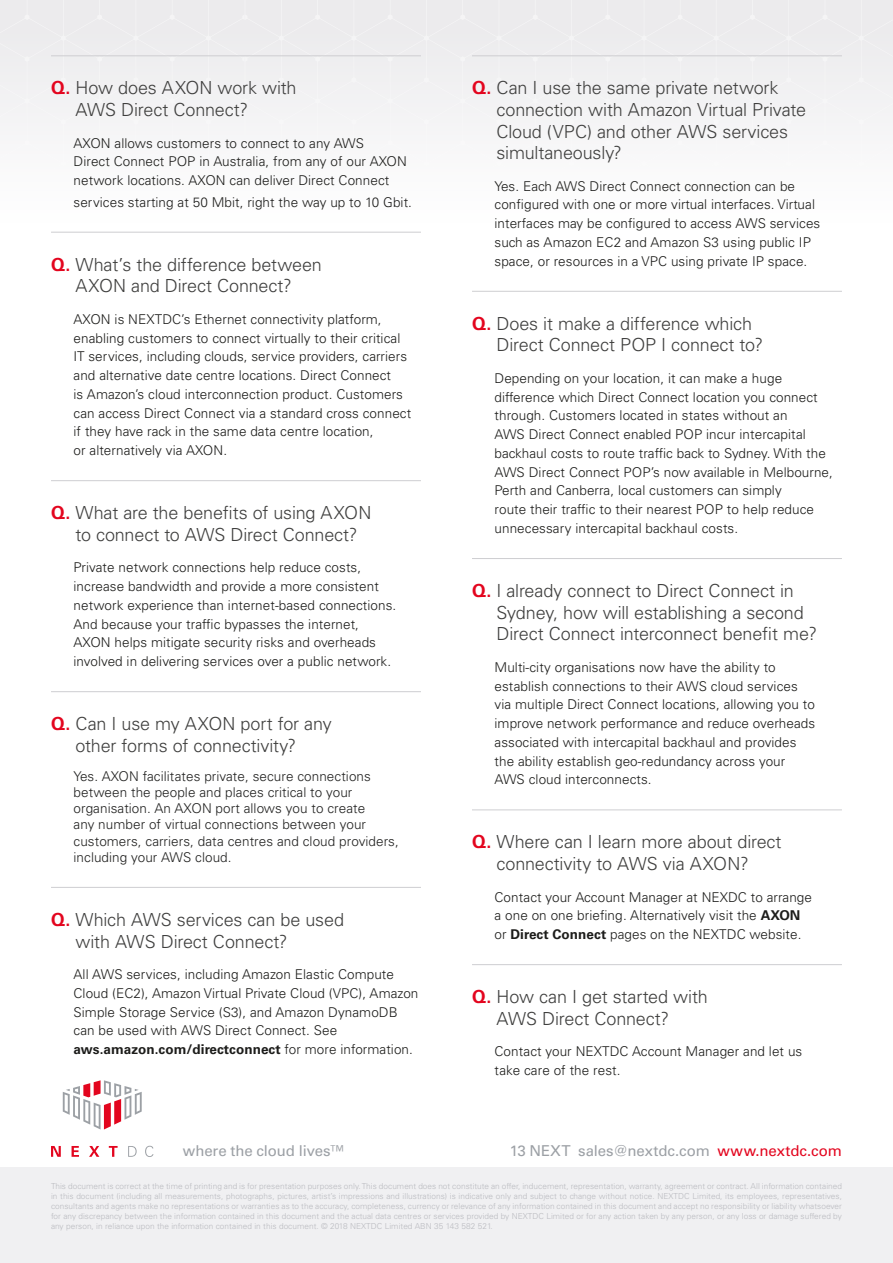
<style>
.page{position:relative;width:893px;height:1263px;background:#fff}
.page>*{position:absolute;margin:0;border:0;box-sizing:border-box;transform-origin:0 0}
.t1{font:300 18px/21.6px "Univers LT Std";letter-spacing:-.01em;color:#3f3f3e}
.t2{font:15px "Univers LT Std";letter-spacing:-.005em;color:#9ca0a5}
.t3{font:300 13.5px/18.8px "Univers LT Std";letter-spacing:.005em;color:#1d1d1b}
.t4{font:300 13.5px/16.2px "Univers LT Std";letter-spacing:.005em;color:#222221}
.t5{font:300 8.25px/9.9px "Univers LT Std";letter-spacing:.005em;color:#babbc0;text-align:justify}
.s1{font-weight:700;color:#e3051e}
.s2{font-weight:700}
.s3{font-weight:300}
.s4{color:#e3051e}
</style>
<div class="page">
<svg style="left:51px;top:1146px;width:10px;height:11px"></svg>
<svg style="left:72px;top:1146px;width:7px;height:11px"></svg>
<svg style="left:89px;top:1146px;width:10px;height:11px"></svg>
<svg style="left:109px;top:1146px;width:9px;height:11px"></svg>
<svg style="left:128px;top:1146px;width:9px;height:11px"></svg>
<svg style="left:145px;top:1146px;width:8px;height:11px"></svg>
<svg style="left:63px;top:1080px;width:79px;height:49px"></svg>
<div style="left:0;top:1167px;width:893px;height:96px;background:#f0f0f2"></div>
<svg style="left:245px;top:231px;width:435px;height:60px"></svg>
<svg style="left:0;top:0;width:245px;height:232px"></svg>
<div style="left:245px;top:0;width:435px;height:126px;background:#efeff0"></div>
<svg style="left:680px;top:0;width:213px;height:291px"></svg>
<hr style="left:51px;top:56px;width:370px;height:1px;background:#ceced1">
<hr style="left:51px;top:232px;width:370px;height:1px;background:#ceced1">
<hr style="left:51px;top:480px;width:370px;height:1px;background:#ceced1">
<hr style="left:51px;top:691px;width:370px;height:1px;background:#ceced1">
<hr style="left:51px;top:887px;width:370px;height:1px;background:#ceced1">
<hr style="left:472px;top:56px;width:370px;height:1px;background:#ceced1">
<hr style="left:472px;top:291px;width:370px;height:1px;background:#ceced1">
<hr style="left:472px;top:558px;width:370px;height:1px;background:#ceced1">
<hr style="left:472px;top:809px;width:370px;height:1px;background:#ceced1">
<hr style="left:472px;top:964px;width:370px;height:1px;background:#ceced1">
<h1 class="t1" style="left:76px;top:77px;width:223px;text-indent:-24px"><span class="s1">Q.</span> How does AXON work with<br>AWS Direct Connect?</h1>
<p class="t3" style="left:74px;top:133px;width:335px">AXON allows customers to connect to any AWS<br>Direct Connect POP in Australia, from any of our AXON network locations. AXON can deliver Direct Connect</p>
<p class="t3" style="left:74px;top:192px;width:340px">services starting at 50 Mbit, right the way up to 10 Gbit.</p>
<h1 class="t1" style="left:51px;top:254px;width:272px;text-align:center"><span class="s1">Q.</span> What’s the difference between<br>AXON and Direct Connect?</h1>
<p class="t3" style="left:74px;top:310px;width:339px">AXON is NEXTDC’s Ethernet connectivity platform, enabling customers to connect virtually to their critical IT services, including clouds, service providers, carriers and alternative date centre locations. Direct Connect<br>is Amazon’s cloud interconnection product. Customers can access Direct Connect via a standard cross connect if they have rack in the same data centre location,<br>or alternatively via AXON.</p>
<h1 class="t1" style="left:51px;top:502px;width:322px;text-align:center"><span class="s1">Q.</span> What are the benefits of using AXON to connect to AWS Direct Connect?</h1>
<p class="t3" style="left:74px;top:558px;width:324px">Private network connections help reduce costs, increase bandwidth and provide a more consistent network experience than internet-based connections.<br>And because your traffic bypasses the internet, AXON helps mitigate security risks and overheads involved in delivering services over a public network.</p>
<h1 class="t1" style="left:76px;top:713px;width:258px;text-indent:-24px"><span class="s1">Q.</span> Can I use my AXON port for any other forms of connectivity?</h1>
<p class="t4" style="left:74px;top:768px;width:327px">Yes. AXON facilitates private, secure connections between the people and places critical to your organisation. An AXON port allows you to create<br>any number of virtual connections between your customers, carriers, data centres and cloud providers, including your AWS cloud.</p>
<h1 class="t1" style="left:76px;top:909px;width:270px;text-indent:-24px"><span class="s1">Q.</span> Which AWS services can be used with AWS Direct Connect?</h1>
<p class="t3" style="left:74px;top:965px;width:346px">All AWS services, including Amazon Elastic Compute Cloud (EC2), Amazon Virtual Private Cloud (VPC), Amazon Simple Storage Service (S3), and Amazon DynamoDB can be used with AWS Direct Connect. See <span class="s2">aws.amazon.com/directconnect</span> for more information.</p>
<h1 class="t1" style="left:496px;top:77px;width:311px;text-indent:-24px"><span class="s1">Q.</span> Can I use the same private network connection with Amazon Virtual Private<br>Cloud (VPC) and other AWS services simultaneously?</h1>
<p class="t3" style="left:495px;top:177px;width:327px">Yes. Each AWS Direct Connect connection can be configured with one or more virtual interfaces. Virtual interfaces may be configured to access AWS services such as Amazon EC2 and Amazon S3 using public IP space, or resources in a VPC using private IP space.</p>
<h1 class="t1" style="left:496px;top:313px;width:268px;text-indent:-24px"><span class="s1">Q.</span> Does it make a difference which<br>Direct Connect POP I connect to?</h1>
<p class="t3" style="left:495px;top:369px;width:340px">Depending on your location, it can make a huge difference which Direct Connect location you connect through. Customers located in states without an<br>AWS Direct Connect enabled POP incur intercapital backhaul costs to route traffic back to Sydney. With the AWS Direct Connect POP’s now available in Melbourne, Perth and Canberra, local customers can simply<br>route their traffic to their nearest POP to help reduce unnecessary intercapital backhaul costs.</p>
<h1 class="t1" style="left:496px;top:580px;width:322px;text-indent:-24px"><span class="s1">Q.</span> I already connect to Direct Connect in<br>Sydney, how will establishing a second<br>Direct Connect interconnect benefit me?</h1>
<p class="t3" style="left:495px;top:658px;width:322px">Multi-city organisations now have the ability to establish connections to their AWS cloud services via multiple Direct Connect locations, allowing you to improve network performance and reduce overheads associated with intercapital backhaul and provides the ability establish geo‑redundancy across your AWS cloud interconnects.</p>
<h1 class="t1" style="left:472px;top:831px;width:311px;text-align:center"><span class="s1">Q.</span> Where can I learn more about direct connectivity to AWS via AXON?</h1>
<p class="t3" style="left:495px;top:887px;width:319px">Contact your Account Manager at NEXDC to arrange a one on one briefing. Alternatively visit the <span class="s2">AXON </span>or <span class="s2">Direct Connect</span> pages on the NEXTDC website.</p>
<h1 class="t1" style="left:496px;top:986px;width:213px;text-indent:-24px"><span class="s1">Q.</span> How can I get started with<br>AWS Direct Connect?</h1>
<p class="t3" style="left:495px;top:1042px;width:309px">Contact your NEXTDC Account Manager and let us take care of the rest.</p>
<p class="t2" style="left:183px;top:1142px;width:163px">where the cloud lives<span class="s3">™</span></p>
<p class="t2" style="left:510px;top:1142px;width:334px">13 NEXT sales@nextdc.com <span class="s4">www.nextdc.com</span></p>
<p class="t5" style="left:51px;top:1181px;width:792px">This document is correct at the time of printing and is for presentation purposes only. This document does not constitute an offer, inducement, representation, warranty, agreement or contract. All information contained in this document (including all measurements, photographs, pictures, artist’s impressions and illustrations) is indicative only and subject to change without notice. NEXTDC Limited, its employees, representatives, consultants and agents make no representations or warranties as to the accuracy, completeness, currency or relevance of any information contained in this document and accept no responsibility or liability whatsoever for any discrepancy between the information contained in this document and the actual data centres or services provided by NEXTDC Limited or for any action taken by any person, or any loss or damage suffered by any person, in reliance upon the information contained in this document. © 2018 NEXTDC Limited ABN 35 143 582 521.</p>
</div>
